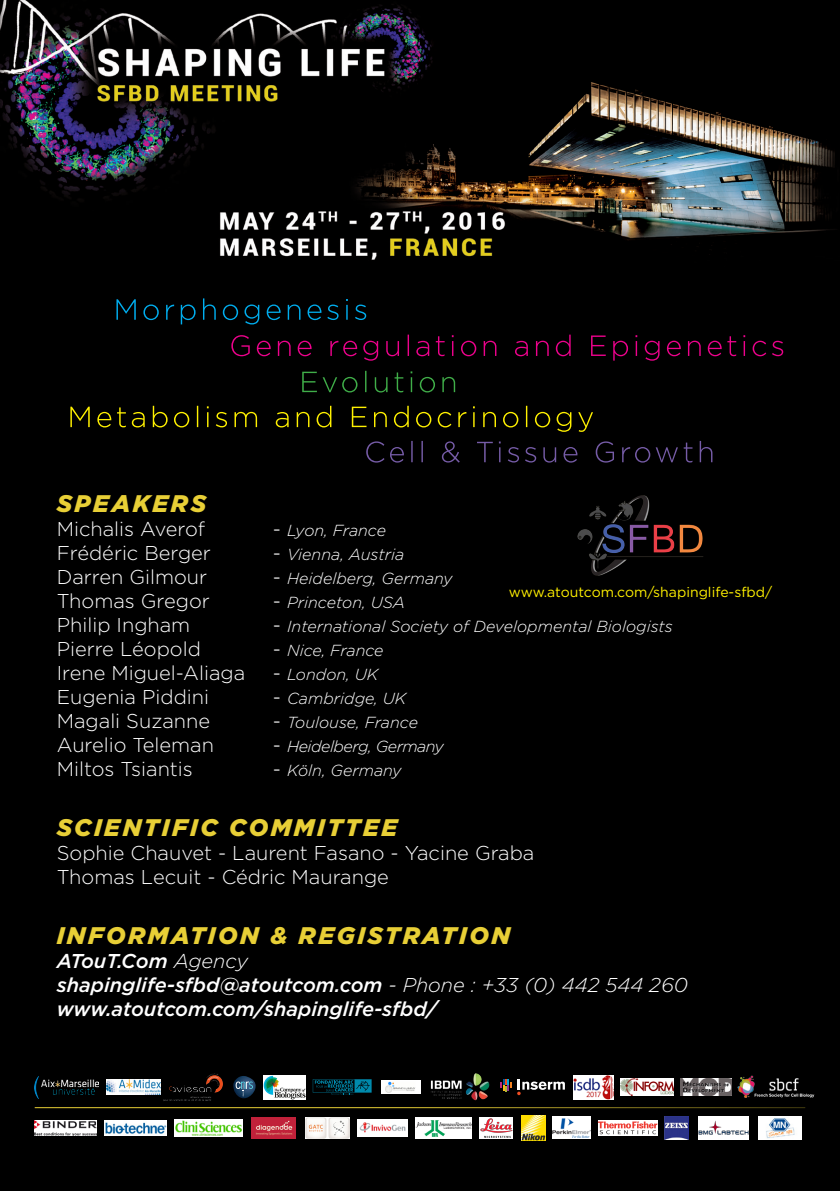
<style>
.page{position:relative;width:840px;height:1191px;background:#fff}
.page>*{position:absolute;margin:0;border:0;box-sizing:border-box;transform-origin:0 0}
.t1{font:italic 900 24px "Gotham";letter-spacing:.1em;color:#e8cf36}
.t2{font:300 20px/24px "Gotham";color:#fff}
.t3{font:italic 500 20px/24px "Gotham";color:#fff}
.t4{font:italic 300 16px "Gotham";color:#fff}
.t5{font:italic 300 16px "Gotham";letter-spacing:-.03em;color:#fff}
.t6{font:14px "Gotham";color:#fff101}
.s1{font-style:normal;font-size:20px}
.s2{font-weight:300}
</style>
<div class="page">
<div style="left:0;top:0;width:839px;height:1191px;background:#000"></div>
<img style="left:0;top:0;width:835px;height:260px">
<svg style="left:116px;top:298px;width:250px;height:26px"></svg>
<svg style="left:302px;top:371px;width:153px;height:21px"></svg>
<svg style="left:70px;top:406px;width:522px;height:26px"></svg>
<svg style="left:231px;top:334px;width:551px;height:27px"></svg>
<svg style="left:366px;top:441px;width:346px;height:21px"></svg>
<img style="left:577px;top:495px;width:126px;height:81px">
<svg style="left:233px;top:1076px;width:23px;height:22px"></svg>
<img style="left:264px;top:1075px;width:41px;height:24px">
<img style="left:664px;top:1116px;width:24px;height:23px">
<img style="left:758px;top:1116px;width:42px;height:23px">
<div style="left:698px;top:1116px;width:50px;height:23px;background:#fff"></div>
<img style="left:698px;top:1120px;width:50px;height:15px">
<img style="left:251px;top:1117px;width:44px;height:21px">
<img style="left:174px;top:1119px;width:69px;height:17px">
<img style="left:305px;top:1117px;width:44px;height:21px">
<img style="left:357px;top:1119px;width:50px;height:17px">
<img style="left:381px;top:1080px;width:39px;height:14px">
<svg style="left:312px;top:1079px;width:59px;height:16px"></svg>
<img style="left:104px;top:1120px;width:62px;height:15px">
<img style="left:35px;top:1120px;width:62px;height:15px">
<img style="left:416px;top:1117px;width:55px;height:21px">
<img style="left:479px;top:1117px;width:34px;height:21px">
<img style="left:573px;top:1075px;width:40px;height:24px">
<img style="left:620px;top:1078px;width:53px;height:17px">
<img style="left:680px;top:1078px;width:43px;height:17px">
<svg style="left:552px;top:1116px;width:38px;height:23px"></svg>
<img style="left:552px;top:1118px;width:38px;height:19px">
<svg style="left:598px;top:1120px;width:59px;height:15px"></svg>
<svg style="left:597px;top:1121px;width:60px;height:13px"></svg>
<img style="left:35px;top:1076px;width:64px;height:22px">
<img style="left:106px;top:1080px;width:54px;height:14px">
<img style="left:163px;top:1073px;width:60px;height:28px">
<svg style="left:517px;top:1079px;width:47px;height:16px"></svg>
<svg style="left:500px;top:1079px;width:11px;height:12px"></svg>
<img style="left:521px;top:1115px;width:24px;height:25px">
<img style="left:430px;top:1073px;width:60px;height:28px">
<hr style="left:35px;top:1107px;width:769px;height:1px;background:#e9d036">
<img style="left:723px;top:1075px;width:92px;height:34px">
<p class="t1" style="left:57px;top:486px;width:151px">SPEAKERS</p>
<p class="t2" style="left:57px;top:516px;width:150px">Michalis Averof</p>
<p class="t4" style="left:273px;top:520px;width:115px"><span class="s1">-</span> Lyon, France</p>
<p class="t2" style="left:57px;top:540px;width:156px">Frédéric Berger</p>
<p class="t4" style="left:273px;top:544px;width:133px"><span class="s1">-</span> Vienna, Austria</p>
<p class="t2" style="left:57px;top:564px;width:152px">Darren Gilmour</p>
<p class="t4" style="left:273px;top:568px;width:181px"><span class="s1">-</span> Heidelberg, Germany</p>
<p class="t2" style="left:57px;top:588px;width:154px">Thomas Gregor</p>
<p class="t4" style="left:273px;top:592px;width:133px"><span class="s1">-</span> Princeton, USA</p>
<p class="t2" style="left:57px;top:612px;width:135px">Philip Ingham</p>
<p class="t4" style="left:273px;top:616px;width:401px"><span class="s1">-</span> International Society of Developmental Biologists</p>
<p class="t2" style="left:57px;top:636px;width:146px">Pierre Léopold</p>
<p class="t4" style="left:273px;top:640px;width:112px"><span class="s1">-</span> Nice, France</p>
<p class="t2" style="left:57px;top:660px;width:190px">Irene Miguel-Aliaga</p>
<p class="t4" style="left:273px;top:664px;width:107px"><span class="s1">-</span> London, UK</p>
<p class="t2" style="left:57px;top:684px;width:154px">Eugenia Piddini</p>
<p class="t4" style="left:273px;top:688px;width:135px"><span class="s1">-</span> Cambridge, UK</p>
<p class="t2" style="left:57px;top:708px;width:155px">Magali Suzanne</p>
<p class="t4" style="left:273px;top:712px;width:146px"><span class="s1">-</span> Toulouse, France</p>
<p class="t2" style="left:57px;top:732px;width:159px">Aurelio Teleman</p>
<p class="t5" style="left:273px;top:736px;width:172px"><span class="s1">-</span> Heidelberg, Germany</p>
<p class="t2" style="left:57px;top:756px;width:137px">Miltos Tsiantis</p>
<p class="t4" style="left:273px;top:760px;width:130px"><span class="s1">-</span> Köln, Germany</p>
<p class="t6" style="left:508px;top:583px;width:265px">www.atoutcom.com/shapinglife-sfbd/</p>
<p class="t1" style="left:57px;top:810px;width:342px">SCIENTIFIC COMMITTEE</p>
<p class="t2" style="left:57px;top:840px;width:479px">Sophie Chauvet - Laurent Fasano - Yacine Graba<br>Thomas Lecuit - Cédric Maurange</p>
<p class="t1" style="left:57px;top:918px;width:454px">INFORMATION &amp; REGISTRATION</p>
<p class="t3" style="left:57px;top:948px;width:632px">ATouT.Com <span class="s2">Agency<br></span>shapinglife-sfbd@atoutcom.com <span class="s2">- Phone : +33 (0) 442 544 260 </span>www.atoutcom.com/shapinglife-sfbd/</p>
</div>
